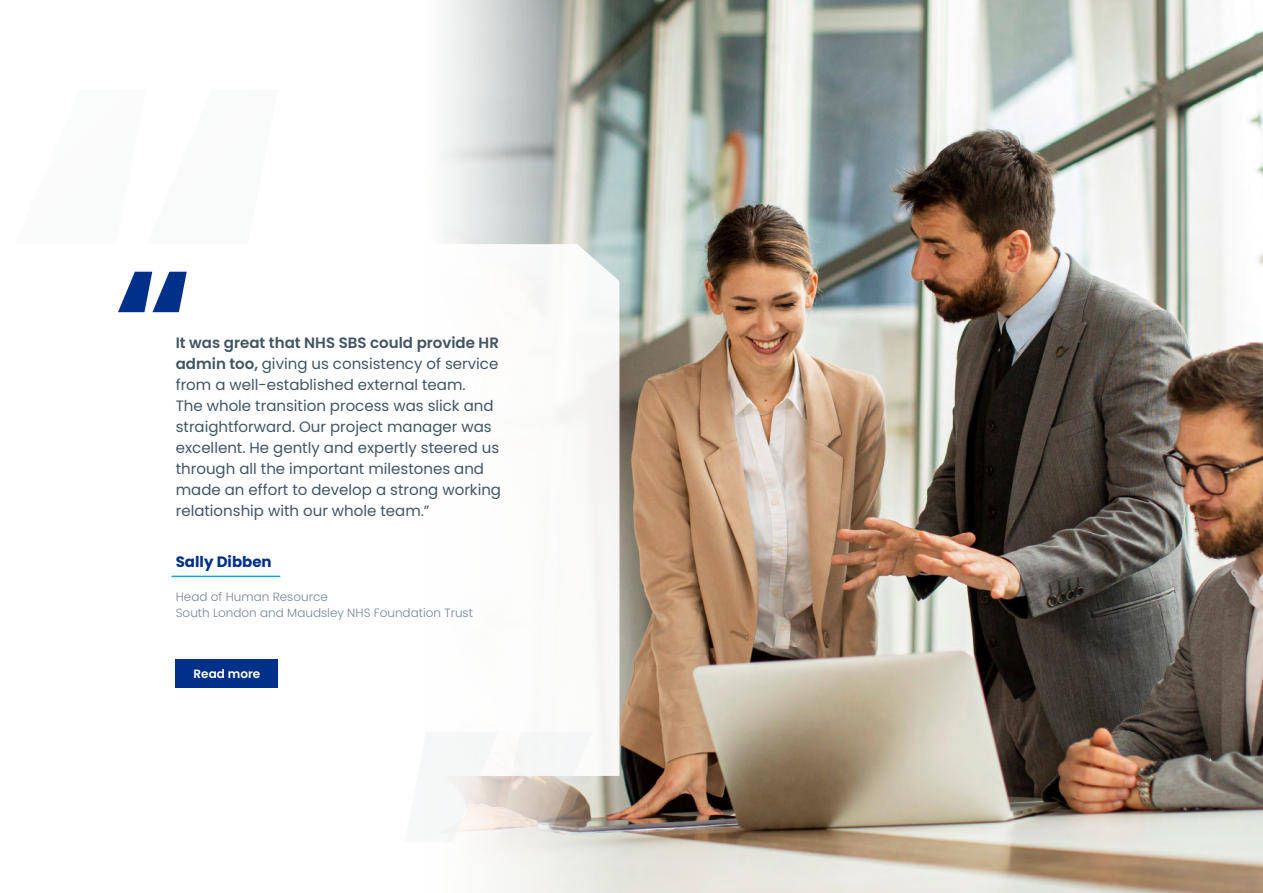
<style>
.page{position:relative;width:1263px;height:893px;background:#fff}
.page>*{position:absolute;margin:0;border:0;box-sizing:border-box;transform-origin:0 0}
.t1{font:15px/21px "Poppins";color:#425563}
.t2{font:700 15px "Poppins";color:#003087}
.t3{font:300 12px/16.5px "Poppins";color:#768692}
.t4{font:600 12px "Poppins";color:#fff}
.s1{font-weight:600}
</style>
<div class="page">
<img style="left:621px;top:0;width:642px;height:893px">
<svg style="left:440px;top:0;width:181px;height:893px"></svg>
<svg style="left:118px;top:244px;width:501px;height:532px"></svg>
<svg style="left:118px;top:272px;width:69px;height:40px"></svg>
<hr style="left:171px;top:576px;width:109px;height:1px;background:#00a9ce">
<div style="left:176px;top:659px;width:102px;height:28px;background:#003087"></div>
<svg style="left:405px;top:713px;width:211px;height:129px"></svg>
<p class="t1" style="left:176px;top:333px;width:327px"><span class="s1">It was great that NHS SBS could provide HR admin too,</span> giving us consistency of service from a well-established external team.<br>The whole transition process was slick and straightforward. Our project manager was excellent. He gently and expertly steered us through all the important milestones and made an effort to develop a strong working relationship with our whole team.”</p>
<p class="t2" style="left:176px;top:553px;width:97px">Sally Dibben</p>
<p class="t3" style="left:176px;top:588px;width:299px">Head of Human Resource<br>South London and Maudsley NHS Foundation Trust</p>
<p class="t4" style="left:194px;top:667px;width:68px">Read more</p>
</div>
